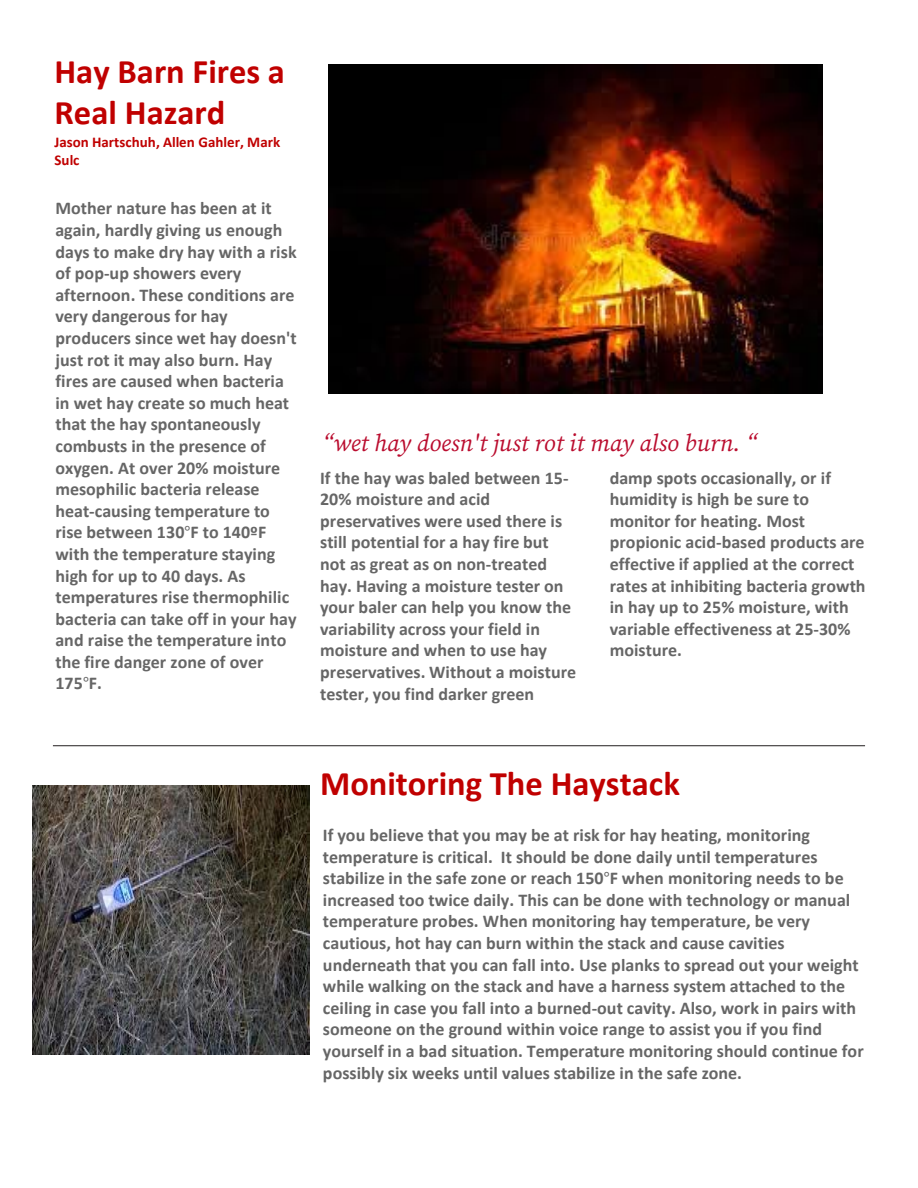
<style>
.page{position:relative;width:918px;height:1188px;background:#fff}
.page>*{position:absolute;margin:0;border:0;box-sizing:border-box;transform-origin:0 0}
.t1{font:700 34.5px/41.4px "Calibri";color:#c00000}
.t2{font:italic 24px "Buckeye Serif";color:#ba0c2e}
.t3{font:700 18px/21.6px "Calibri";letter-spacing:.005em;color:#666}
.t4{font:700 15px/18px "Calibri";color:#c00000}
.s1{font-family:"Buckeye Serif"}
</style>
<div class="page">
<hr style="left:53px;top:745px;width:812px;height:1px;background:#231f20">
<img style="left:328px;top:64px;width:495px;height:329px">
<img style="left:33px;top:786px;width:276px;height:268px">
<p class="t1" style="left:55px;top:50px;width:232px">Hay Barn Fires a<br>Real Hazard</p>
<p class="t4" style="left:55px;top:133px;width:227px">Jason Hartschuh, Allen Gahler, Mark<br>Sulc</p>
<p class="t3" style="left:55px;top:197px;width:243px">Mother nature has been at it again, hardly giving us enough days to make dry hay with a risk of pop-up showers every afternoon. These conditions are very dangerous for hay producers since wet hay doesn't just rot it may also burn. Hay fires are caused when bacteria in wet hay create so much heat that the hay spontaneously combusts in the presence of oxygen. At over 20% moisture mesophilic bacteria release heat-causing temperature to rise between 130<span class="s1">°</span>F to 140ºF with the temperature staying high for up to 40 days. As temperatures rise thermophilic bacteria can take off in your hay and raise the temperature into the fire danger zone of over<br>175<span class="s1">°</span>F.</p>
<p class="t2" style="left:322px;top:427px;width:437px">“wet hay doesn't just rot it may also burn. “</p>
<p class="t3" style="left:320px;top:467px;width:258px">If the hay was baled between 15-<br>20% moisture and acid preservatives were used there is still potential for a hay fire but not as great as on non-treated hay. Having a moisture tester on your baler can help you know the variability across your field in moisture and when to use hay preservatives. Without a moisture tester, you find darker green</p>
<p class="t3" style="left:610px;top:467px;width:257px">damp spots occasionally, or if humidity is high be sure to monitor for heating. Most propionic acid-based products are effective if applied at the correct rates at inhibiting bacteria growth in hay up to 25% moisture, with variable effectiveness at 25-30% moisture.</p>
<p class="t1" style="left:320px;top:762px;width:361px">Monitoring The Haystack</p>
<p class="t3" style="left:323px;top:824px;width:542px">If you believe that you may be at risk for hay heating, monitoring temperature is critical. It should be done daily until temperatures stabilize in the safe zone or reach 150<span class="s1">°</span>F when monitoring needs to be increased too twice daily. This can be done with technology or manual temperature probes. When monitoring hay temperature, be very cautious, hot hay can burn within the stack and cause cavities underneath that you can fall into. Use planks to spread out your weight while walking on the stack and have a harness system attached to the ceiling in case you fall into a burned-out cavity. Also, work in pairs with someone on the ground within voice range to assist you if you find yourself in a bad situation. Temperature monitoring should continue for possibly six weeks until values stabilize in the safe zone.</p>
</div>
